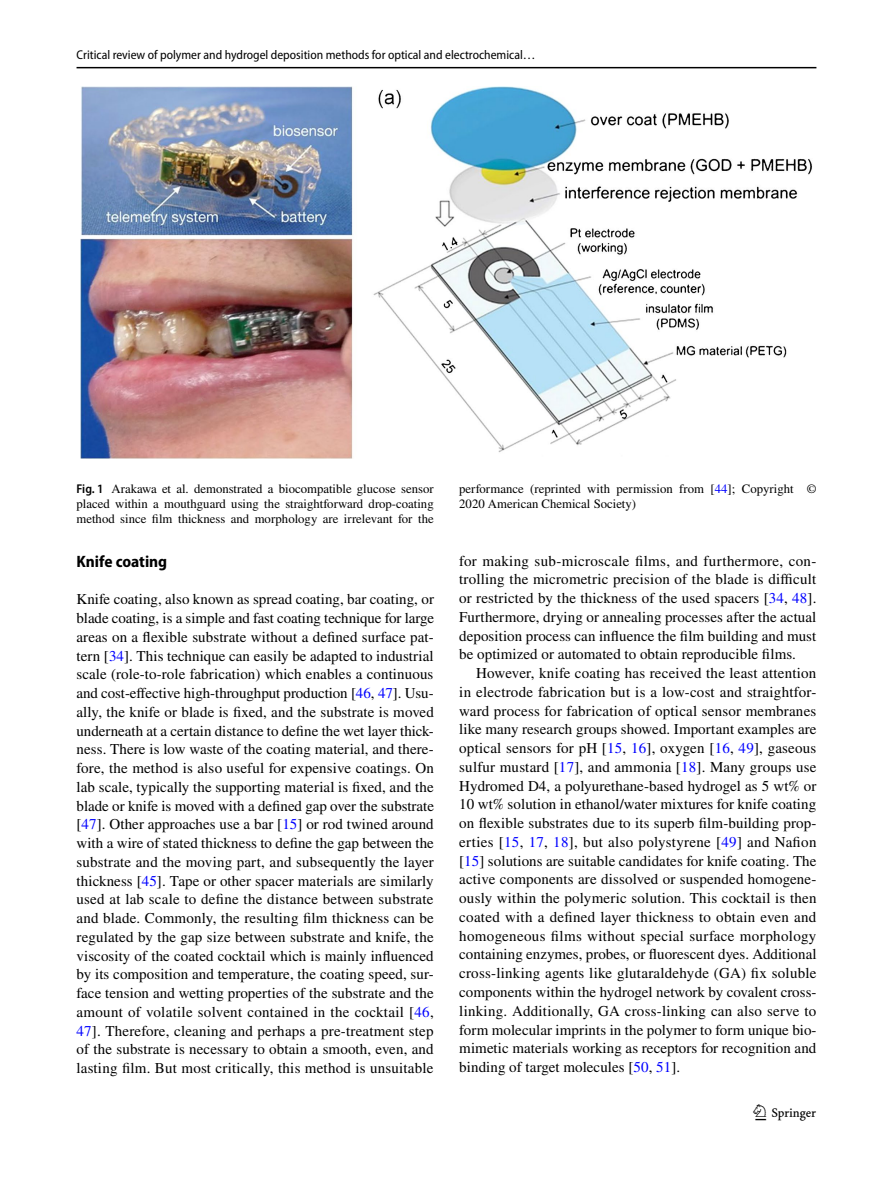
<style>
.page{position:relative;width:893px;height:1187px;background:#fff}
.page>*{position:absolute;margin:0;border:0;box-sizing:border-box;transform-origin:0 0}
.t1{font:22.5px "Springnew Regular 3";color:#000}
.t2{font:700 semi-condensed 16.5px "Myriad Pro";color:#000}
.t3{font:15px/18.8px "STIX";letter-spacing:.005em;color:#000;text-align:justify}
.t4{font:12.75px/15px "STIX";color:#000;text-align:justify}
.t5{font:12.75px "Myriad Pro Semi Cn 3";color:#000}
.s1{font-family:"Myriad Pro";font-weight:600;font-stretch:semi-condensed}
.s2{color:#00f}
</style>
<div class="page">
<hr style="left:77px;top:67px;width:739px;height:1px;background:#000">
<img style="left:81px;top:87px;width:731px;height:371px">
<p class="t5" style="left:77px;top:48px;width:460px">Critical review of polymer and hydrogel deposition methods for optical and electrochemical…</p>
<p class="t4" style="left:77px;top:482px;width:359px"><span class="s1">Fig. 1</span> Arakawa et al. demonstrated a biocompatible glucose sensor placed within a mouthguard using the straightforward drop-coating method since film thickness and morphology are irrelevant for the</p>
<p class="t4" style="left:459px;top:482px;width:359px">performance (reprinted with permission from [<span class="s2">44</span>]; Copyright ©<br>2020 American Chemical Society)</p>
<p class="t2" style="left:77px;top:552px;width:92px">Knife coating</p>
<p class="t3" style="left:77px;top:590px;width:359px">Knife coating, also known as spread coating, bar coating, or blade coating, is a simple and fast coating technique for large areas on a flexible substrate without a defined surface pat&shy;tern [<span class="s2">34</span>]. This technique can easily be adapted to industrial scale (role-to-role fabrication) which enables a continuous and cost-effective high-throughput production [<span class="s2">46</span>, <span class="s2">47</span>]. Usu&shy;ally, the knife or blade is fixed, and the substrate is moved underneath at a certain distance to define the wet layer thick&shy;ness. There is low waste of the coating material, and there&shy;fore, the method is also useful for expensive coatings. On lab scale, typically the supporting material is fixed, and the blade or knife is moved with a defined gap over the substrate [<span class="s2">47</span>]. Other approaches use a bar [<span class="s2">15</span>] or rod twined around with a wire of stated thickness to define the gap between the substrate and the moving part, and subsequently the layer thickness [<span class="s2">45</span>]. Tape or other spacer materials are similarly used at lab scale to define the distance between substrate and blade. Commonly, the resulting film thickness can be regulated by the gap size between substrate and knife, the viscosity of the coated cocktail which is mainly influenced by its composition and temperature, the coating speed, sur&shy;face tension and wetting properties of the substrate and the amount of volatile solvent contained in the cocktail [<span class="s2">46</span>, <span class="s2">47</span>]. Therefore, cleaning and perhaps a pre-treatment step of the substrate is necessary to obtain a smooth, even, and lasting film. But most critically, this method is unsuitable</p>
<p class="t3" style="left:459px;top:552px;width:359px">for making sub-microscale films, and furthermore, con&shy;trolling the micrometric precision of the blade is difficult or restricted by the thickness of the used spacers [<span class="s2">34</span>, <span class="s2">48</span>].<br>Furthermore, drying or annealing processes after the actual deposition process can influence the film building and must be optimized or automated to obtain reproducible films.</p>
<p class="t3" style="left:459px;top:664px;width:359px;text-indent:17px">However, knife coating has received the least attention in electrode fabrication but is a low-cost and straightfor&shy;ward process for fabrication of optical sensor membranes like many research groups showed. Important examples are optical sensors for pH [<span class="s2">15</span>, <span class="s2">16</span>], oxygen [<span class="s2">16</span>, <span class="s2">49</span>], gaseous sulfur mustard [<span class="s2">17</span>], and ammonia [<span class="s2">18</span>]. Many groups use Hydromed D4, a polyurethane-based hydrogel as 5 wt% or 10 wt% solution in ethanol/water mixtures for knife coating on flexible substrates due to its superb film-building prop&shy;erties [<span class="s2">15</span>, <span class="s2">17</span>, <span class="s2">18</span>], but also polystyrene [<span class="s2">49</span>] and Nafion [<span class="s2">15</span>] solutions are suitable candidates for knife coating. The active components are dissolved or suspended homogene&shy;ously within the polymeric solution. This cocktail is then coated with a defined layer thickness to obtain even and homogeneous films without special surface morphology containing enzymes, probes, or fluorescent dyes. Additional cross-linking agents like glutaraldehyde (GA) fix soluble components within the hydrogel network by covalent cross&shy;linking. Additionally, GA cross-linking can also serve to form molecular imprints in the polymer to form unique bio&shy;mimetic materials working as receptors for recognition and binding of target molecules [<span class="s2">50</span>, <span class="s2">51</span>].</p>
<h1 class="t1" style="left:755px;top:1104px;width:62px">1 3</h1>
</div>
